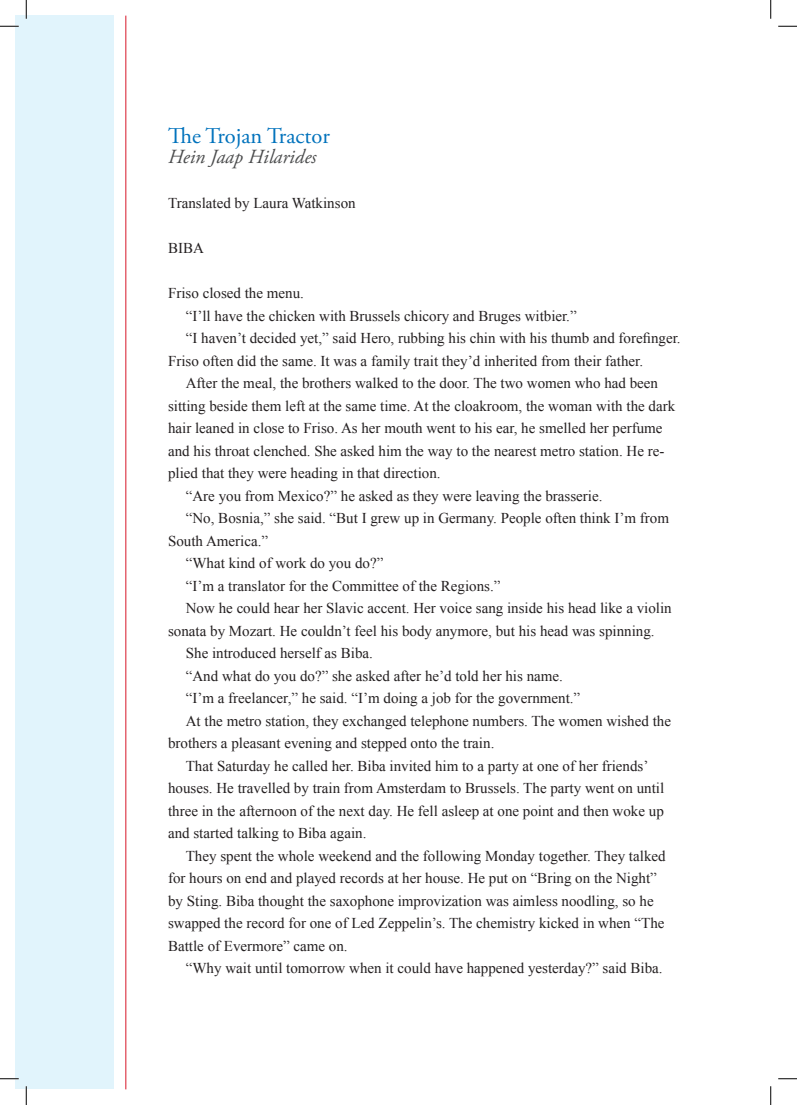
<style>
.page{position:relative;width:797px;height:1105px;background:#fff}
.page>*{position:absolute;margin:0;border:0;box-sizing:border-box;transform-origin:0 0}
.t1{font:22.5px "Adobe Garamond Pro";color:#0072bc}
.t2{font:italic 20px "Adobe Garamond Pro";color:#4b4c4d}
.t3{font:15px "Times New Roman";color:#231f20}
</style>
<div class="page">
<hr style="left:125px;top:16px;width:1px;height:1073px;background:#d71729">
<div style="left:16px;top:16px;width:98px;height:1073px;background:#e1f4fc"></div>
<svg style="left:0;top:25px;width:19px;height:2px"></svg>
<svg style="left:778px;top:25px;width:19px;height:2px"></svg>
<svg style="left:0;top:1078px;width:19px;height:1px"></svg>
<svg style="left:778px;top:1078px;width:19px;height:1px"></svg>
<svg style="left:25px;top:0;width:2px;height:19px"></svg>
<svg style="left:25px;top:1086px;width:2px;height:19px"></svg>
<svg style="left:770px;top:0;width:1px;height:19px"></svg>
<svg style="left:770px;top:1086px;width:1px;height:19px"></svg>
<h1 class="t1" style="left:168px;top:123px;width:163px">The Trojan Tractor</h1>
<h2 class="t2" style="left:168px;top:145px;width:150px">Hein Jaap Hilarides</h2>
<p class="t3" style="left:168px;top:193px;width:189px">Translated by Laura Watkinson</p>
<p class="t3" style="left:168px;top:238px;width:37px">BIBA</p>
<p class="t3" style="left:168px;top:283px;width:137px">Friso closed the menu.</p>
<p class="t3" style="left:186px;top:306px;width:392px">“I’ll have the chicken with Brussels chicory and Bruges witbier.”</p>
<p class="t3" style="left:186px;top:328px;width:496px">“I haven’t decided yet,” said Hero, rubbing his chin with his thumb and forefinger.</p>
<p class="t3" style="left:168px;top:351px;width:476px">Friso often did the same. It was a family trait they’d inherited from their father.</p>
<p class="t3" style="left:186px;top:373px;width:474px">After the meal, the brothers walked to the door. The two women who had been</p>
<p class="t3" style="left:168px;top:396px;width:508px">sitting beside them left at the same time. At the cloakroom, the woman with the dark</p>
<p class="t3" style="left:168px;top:418px;width:496px">hair leaned in close to Friso. As her mouth went to his ear, he smelled her perfume</p>
<p class="t3" style="left:168px;top:441px;width:498px">and his throat clenched. She asked him the way to the nearest metro station. He re-</p>
<p class="t3" style="left:168px;top:463px;width:274px">plied that they were heading in that direction.</p>
<p class="t3" style="left:186px;top:486px;width:418px">“Are you from Mexico?” he asked as they were leaving the brasserie.</p>
<p class="t3" style="left:186px;top:508px;width:485px">“No, Bosnia,” she said. “But I grew up in Germany. People often think I’m from</p>
<p class="t3" style="left:168px;top:531px;width:101px">South America.”</p>
<p class="t3" style="left:186px;top:553px;width:199px">“What kind of work do you do?”</p>
<p class="t3" style="left:186px;top:576px;width:316px">“I’m a translator for the Committee of the Regions.”</p>
<p class="t3" style="left:186px;top:598px;width:487px">Now he could hear her Slavic accent. Her voice sang inside his head like a violin</p>
<p class="t3" style="left:168px;top:621px;width:488px">sonata by Mozart. He couldn’t feel his body anymore, but his head was spinning.</p>
<p class="t3" style="left:186px;top:643px;width:189px">She introduced herself as Biba.</p>
<p class="t3" style="left:186px;top:666px;width:378px">“And what do you do?” she asked after he’d told her his name.</p>
<p class="t3" style="left:186px;top:688px;width:396px">“I’m a freelancer,” he said. “I’m doing a job for the government.”</p>
<p class="t3" style="left:186px;top:711px;width:487px">At the metro station, they exchanged telephone numbers. The women wished the</p>
<p class="t3" style="left:168px;top:733px;width:328px">brothers a pleasant evening and stepped onto the train.</p>
<p class="t3" style="left:186px;top:756px;width:464px">That Saturday he called her. Biba invited him to a party at one of her friends’</p>
<p class="t3" style="left:168px;top:778px;width:497px">houses. He travelled by train from Amsterdam to Brussels. The party went on until</p>
<p class="t3" style="left:168px;top:801px;width:497px">three in the afternoon of the next day. He fell asleep at one point and then woke up</p>
<p class="t3" style="left:168px;top:823px;width:200px">and started talking to Biba again.</p>
<p class="t3" style="left:186px;top:846px;width:481px">They spent the whole weekend and the following Monday together. They talked</p>
<p class="t3" style="left:168px;top:868px;width:490px">for hours on end and played records at her house. He put on “Bring on the Night”</p>
<p class="t3" style="left:168px;top:891px;width:487px">by Sting. Biba thought the saxophone improvization was aimless noodling, so he</p>
<p class="t3" style="left:168px;top:913px;width:498px">swapped the record for one of Led Zeppelin’s. The chemistry kicked in when “The</p>
<p class="t3" style="left:168px;top:936px;width:181px">Battle of Evermore” came on.</p>
<p class="t3" style="left:186px;top:958px;width:478px">“Why wait until tomorrow when it could have happened yesterday?” said Biba.</p>
</div>
